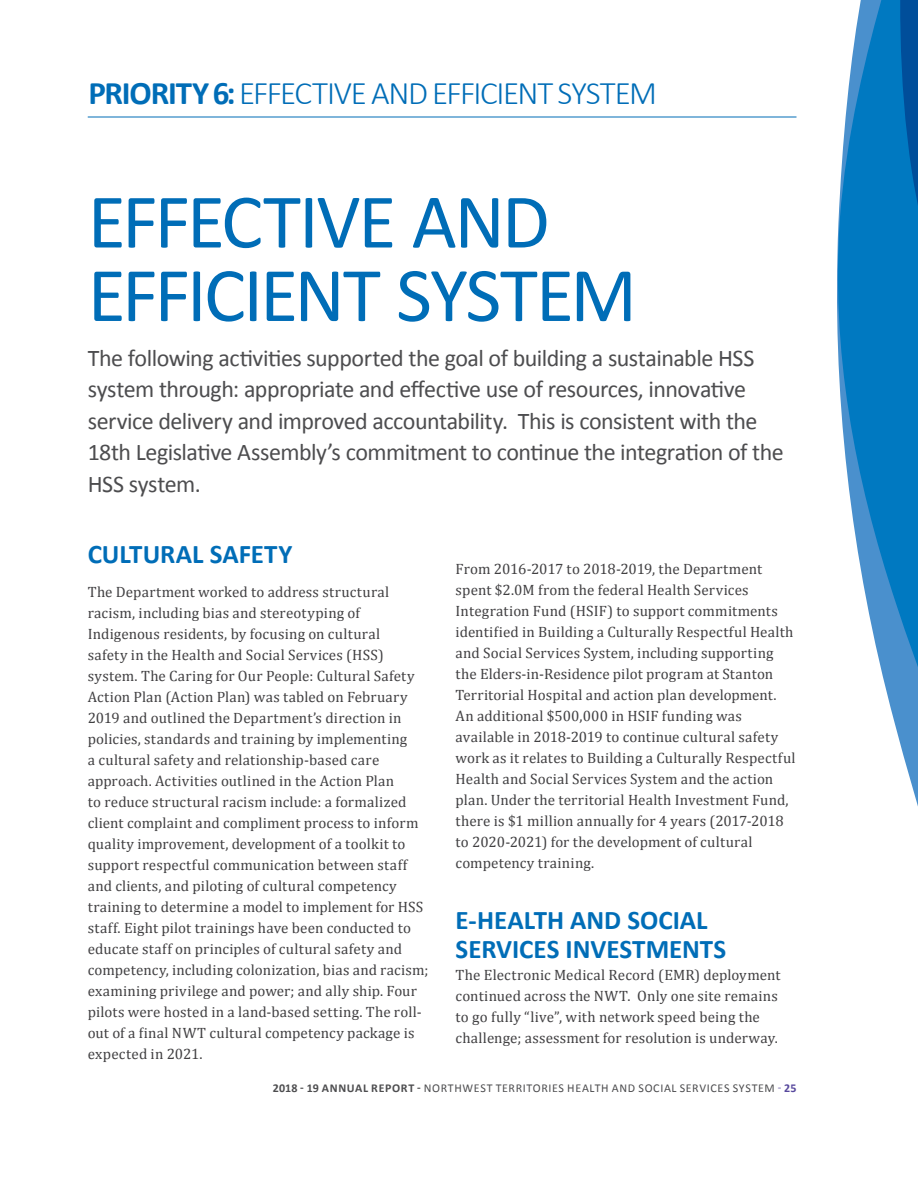
<style>
.page{position:relative;width:918px;height:1188px;background:#fff}
.page>*{position:absolute;margin:0;border:0;box-sizing:border-box;transform-origin:0 0}
.t1{font:78px/73.5px "Calibri";letter-spacing:-.035em;color:#006db7}
.t2{font:300 33px "Calibri";letter-spacing:-.04em;color:#006db7}
.t3{font:700 27px/30px "Calibri";letter-spacing:-.005em;color:#006db7}
.t4{font:24px/31.5px "Calibri";letter-spacing:-.02em;color:#4d4d4f}
.t5{font:15px/21px "Cambria";letter-spacing:.01em;color:#414042}
.t6{font:12px "Calibri";letter-spacing:.055em;color:#4d4d4f}
.s1{font-weight:700}
.s2{color:#6b5da8}
.s3{font-weight:700;color:#57489d}
</style>
<div class="page">
<hr style="left:88px;top:117px;width:708px;height:1px;background:#006db7">
<svg style="left:890px;top:705px;width:28px;height:101px"></svg>
<svg style="left:837px;top:0;width:81px;height:705px;fill:#0079c1"></svg>
<svg style="left:898px;top:0;width:20px;height:667px;background:#0371ba"></svg>
<h2 class="t2" style="left:88px;top:73px;width:570px"><span class="s1">PRIORITY 6:</span> EFFECTIVE AND EFFICIENT SYSTEM</h2>
<h1 class="t1" style="left:88px;top:185px;width:551px">EFFECTIVE AND<br>EFFICIENT SYSTEM</h1>
<p class="t4" style="left:88px;top:342px;width:697px">The following activities supported the goal of building a sustainable HSS system through: appropriate and effective use of resources, innovative service delivery and improved accountability. This is consistent with the 18th Legislative Assembly’s commitment to continue the integration of the HSS system.</p>
<h3 class="t3" style="left:88px;top:539px;width:206px">CULTURAL SAFETY</h3>
<p class="t5" style="left:88px;top:581px;width:342px">The Department worked to address structural racism, including bias and stereotyping of Indigenous residents, by focusing on cultural<br>safety in the Health and Social Services (HSS) system. The Caring for Our People: Cultural Safety Action Plan (Action Plan) was tabled on February 2019 and outlined the Department’s direction in policies, standards and training by implementing<br>a cultural safety and relationship-based care approach. Activities outlined in the Action Plan<br>to reduce structural racism include: a formalized client complaint and compliment process to inform quality improvement, development of a toolkit to support respectful communication between staff and clients, and piloting of cultural competency training to determine a model to implement for HSS staff. Eight pilot trainings have been conducted to educate staff on principles of cultural safety and competency, including colonization, bias and racism; examining privilege and power; and ally ship. Four pilots were hosted in a land-based setting. The roll&shy;out of a final NWT cultural competency package is expected in 2021.</p>
<p class="t5" style="left:456px;top:559px;width:342px">From 2016-2017 to 2018-2019, the Department spent $2.0M from the federal Health Services Integration Fund (HSIF) to support commitments identified in Building a Culturally Respectful Health and Social Services System, including supporting the Elders-in-Residence pilot program at Stanton Territorial Hospital and action plan development.<br>An additional $500,000 in HSIF funding was available in 2018-2019 to continue cultural safety work as it relates to Building a Culturally Respectful Health and Social Services System and the action plan. Under the territorial Health Investment Fund, there is $1 million annually for 4 years (2017-2018 to 2020-2021) for the development of cultural competency training.</p>
<h3 class="t3" style="left:456px;top:905px;width:272px">E-HEALTH AND SOCIAL<br>SERVICES INVESTMENTS</h3>
<p class="t5" style="left:456px;top:964px;width:326px">The Electronic Medical Record (EMR) deployment continued across the NWT. Only one site remains to go fully “live”, with network speed being the challenge; assessment for resolution is underway.</p>
<p class="t6" style="left:273px;top:1080px;width:525px"><span class="s1">2018 - 19 ANNUAL REPORT -</span> NORTHWEST TERRITORIES HEALTH AND SOCIAL SERVICES SYSTEM <span class="s2">-</span> <span class="s3">25</span></p>
</div>
